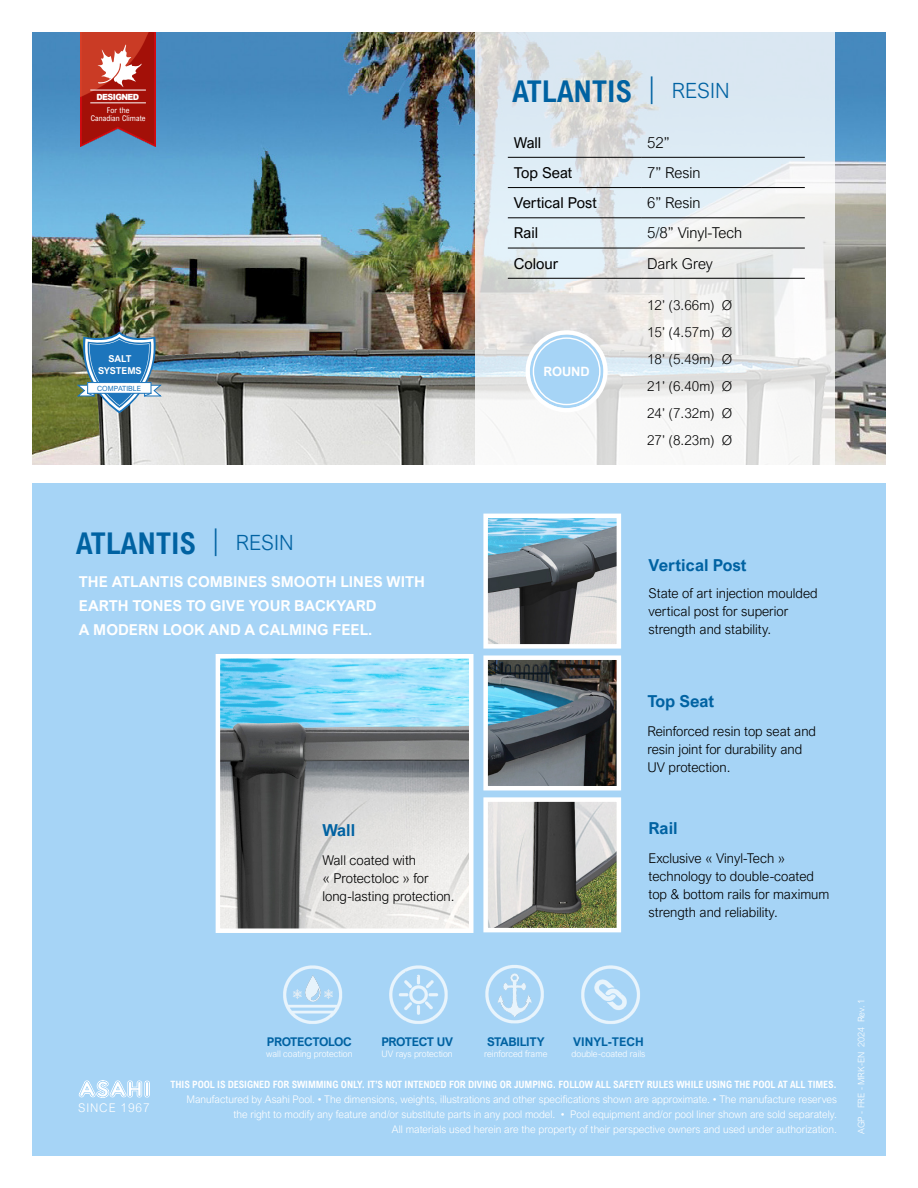
<style>
.page{position:relative;width:918px;height:1188px;background:#fff}
.page>*{position:absolute;margin:0;border:0;box-sizing:border-box;transform-origin:0 0}
.t1{font:700 30px "Arial Nova Cond";color:#0062a2}
.t2{font:700 16.5px "Arial Nova";color:#0062a2}
.t3{font:700 15px "Arial Nova";color:#fff}
.t4{font:300 15px "Arial Nova";color:#000}
.t5{font:15px "Arial Nova";color:#000}
.t6{font:300 13.5px/18px "Arial Nova";color:#000}
.t7{font:700 12.9px "Arial Nova";color:#fff}
.t8{font:700 12px "Arial Nova";letter-spacing:-.025em;color:#0062a2}
.t9{font:700 12px "Arial Nova";color:#0062a2}
.t10{font:300 12px "Arial Nova";letter-spacing:.075em;color:#fff}
.t11{font:300 10.5px/15px "Arial Nova";color:#fff;text-align:right}
.t12{font:700 10.05px "Arial Nova Cond";letter-spacing:-.01em;color:#fff}
.t13{font:700 9.45px/11.4px "Arial Nova";letter-spacing:-.005em;color:#fff;text-align:center}
.t14{font:300 9px "Arial Nova";color:#fff}
.t15{font:900 8.55px "Arial";letter-spacing:-.075em;color:#fff;scale:.95 1}
.t16{font:7.8px "Arial Nova Cond";letter-spacing:.01em;color:#fff}
.t17{font:7.05px "Arial Nova";color:#1c75bc}
.s1{font-family:"Arial Nova";font-weight:300}
.s2{font-family:"Arial Nova";font-weight:300;font-size:21px}
</style>
<div class="page">
<img style="left:32px;top:32px;width:854px;height:432px">
<svg style="left:475px;top:32px;width:360px;height:433px"></svg>
<div style="left:32px;top:483px;width:854px;height:673px;background:#a6d4f6"></div>
<img style="left:488px;top:519px;width:128px;height:125px">
<div style="left:483px;top:514px;width:138px;height:135px;border:4px solid #fff"></div>
<img style="left:488px;top:802px;width:128px;height:125px">
<div style="left:483px;top:797px;width:138px;height:135px;border:4px solid #fff"></div>
<img style="left:221px;top:659px;width:247px;height:269px">
<div style="left:216px;top:654px;width:257px;height:279px;border:4px solid #fff"></div>
<div style="left:530px;top:335px;width:73px;height:73px;background:#a6d4f6;border-radius:50%"></div>
<div style="left:526px;top:330px;width:82px;height:82px;border:4px solid #fff;border-radius:50%"></div>
<div style="left:533px;top:337px;width:68px;height:68px;border:1px solid #fff;border-radius:50%"></div>
<img style="left:488px;top:660px;width:128px;height:125px">
<div style="left:483px;top:655px;width:138px;height:135px;border:4px solid #fff"></div>
<img style="left:76px;top:331px;width:86px;height:82px">
<div style="left:88px;top:383px;width:63px;height:10px;background:#fff"></div>
<div style="left:87px;top:382px;width:64px;height:12px;border:1px solid #1c75bc"></div>
<svg style="left:79px;top:1080px;width:71px;height:18px"></svg>
<img style="left:581px;top:965px;width:59px;height:59px">
<img style="left:485px;top:965px;width:59px;height:59px">
<img style="left:389px;top:965px;width:59px;height:59px">
<img style="left:283px;top:965px;width:59px;height:59px">
<img style="left:81px;top:32px;width:75px;height:115px">
<svg style="left:98px;top:45px;width:44px;height:42px"></svg>
<hr style="left:90px;top:90px;width:56px;height:1px;background:#fff">
<hr style="left:90px;top:103px;width:56px;height:1px;background:#fff">
<hr style="left:508px;top:157px;width:133px;height:1px;background:#000">
<hr style="left:641px;top:157px;width:164px;height:1px;background:#000">
<hr style="left:508px;top:187px;width:133px;height:1px;background:#000">
<hr style="left:641px;top:187px;width:164px;height:1px;background:#000">
<hr style="left:508px;top:217px;width:133px;height:1px;background:#000">
<hr style="left:641px;top:217px;width:164px;height:1px;background:#000">
<hr style="left:508px;top:248px;width:133px;height:1px;background:#000">
<hr style="left:641px;top:248px;width:164px;height:1px;background:#000">
<hr style="left:508px;top:278px;width:133px;height:1px;background:#000">
<hr style="left:641px;top:278px;width:164px;height:1px;background:#000">
<p class="t15" style="left:97px;top:90px;width:46px">DESIGNED</p>
<p class="t16" style="left:107px;top:105px;width:24px">For the</p>
<p class="t16" style="left:91px;top:113px;width:56px">Canadian Climate</p>
<p class="t13" style="left:98px;top:353px;width:45px">SALT<br>SYSTEMS</p>
<p class="t17" style="left:97px;top:384px;width:46px">COMPATIBLE</p>
<p class="t1" style="left:512px;top:73px;width:219px">ATLANTIS <span class="s1">|</span> <span class="s2">RESIN</span></p>
<p class="t5" style="left:514px;top:134px;width:29px">Wall</p>
<p class="t4" style="left:647px;top:134px;width:24px">52”</p>
<p class="t5" style="left:514px;top:164px;width:60px">Top Seat</p>
<p class="t4" style="left:647px;top:164px;width:55px">7” Resin</p>
<p class="t5" style="left:514px;top:194px;width:84px">Vertical Post</p>
<p class="t4" style="left:647px;top:194px;width:55px">6” Resin</p>
<p class="t5" style="left:514px;top:225px;width:26px">Rail</p>
<p class="t4" style="left:647px;top:225px;width:97px">5/8” Vinyl-Tech</p>
<p class="t5" style="left:514px;top:255px;width:46px">Colour</p>
<p class="t4" style="left:647px;top:255px;width:67px">Dark Grey</p>
<p class="t6" style="left:647px;top:296px;width:87px">12’ (3.66m) Ø</p>
<p class="t6" style="left:647px;top:323px;width:87px">15’ (4.57m) Ø</p>
<p class="t6" style="left:647px;top:350px;width:87px">18’ (5.49m) Ø</p>
<p class="t6" style="left:647px;top:377px;width:87px">21’ (6.40m) Ø</p>
<p class="t6" style="left:647px;top:404px;width:87px">24’ (7.32m) Ø</p>
<p class="t6" style="left:647px;top:431px;width:87px">27’ (8.23m) Ø</p>
<p class="t7" style="left:544px;top:364px;width:48px">ROUND</p>
<p class="t1" style="left:76px;top:525px;width:219px">ATLANTIS <span class="s1">|</span> <span class="s2">RESIN</span></p>
<p class="t3" style="left:79px;top:573px;width:348px">THE ATLANTIS COMBINES SMOOTH LINES WITH</p>
<p class="t3" style="left:79px;top:597px;width:299px">EARTH TONES TO GIVE YOUR BACKYARD</p>
<p class="t3" style="left:79px;top:621px;width:295px">A MODERN LOOK AND A CALMING FEEL.</p>
<p class="t2" style="left:322px;top:820px;width:34px">Wall</p>
<p class="t6" style="left:322px;top:851px;width:95px">Wall coated with</p>
<p class="t6" style="left:322px;top:869px;width:108px">« Protectoloc » for</p>
<p class="t6" style="left:322px;top:887px;width:134px">long-lasting protection.</p>
<p class="t2" style="left:649px;top:556px;width:100px">Vertical Post</p>
<p class="t6" style="left:649px;top:585px;width:171px">State of art injection moulded</p>
<p class="t6" style="left:649px;top:603px;width:141px">vertical post for superior</p>
<p class="t6" style="left:649px;top:621px;width:124px">strength and stability.</p>
<p class="t2" style="left:647px;top:692px;width:68px">Top Seat</p>
<p class="t6" style="left:647px;top:722px;width:170px">Reinforced resin top seat and resin joint for durability and</p>
<p class="t6" style="left:647px;top:758px;width:85px">UV protection.</p>
<p class="t2" style="left:649px;top:819px;width:31px">Rail</p>
<p class="t6" style="left:649px;top:850px;width:138px">Exclusive « Vinyl-Tech »</p>
<p class="t6" style="left:649px;top:868px;width:167px">technology to double-coated</p>
<p class="t6" style="left:649px;top:886px;width:182px">top &amp; bottom rails for maximum</p>
<p class="t6" style="left:649px;top:904px;width:131px">strength and reliability.</p>
<p class="t10" style="left:78px;top:1101px;width:73px">SINCE 1967</p>
<p class="t8" style="left:267px;top:1035px;width:87px">PROTECTOLOC</p>
<p class="t14" style="left:266px;top:1048px;width:88px">wall coating protection</p>
<p class="t8" style="left:381px;top:1035px;width:73px">PROTECT UV</p>
<p class="t14" style="left:382px;top:1048px;width:73px">UV rays protection</p>
<p class="t8" style="left:487px;top:1035px;width:59px">STABILITY</p>
<p class="t14" style="left:484px;top:1048px;width:65px">reinforced frame</p>
<p class="t9" style="left:573px;top:1035px;width:72px">VINYL-TECH</p>
<p class="t14" style="left:572px;top:1048px;width:75px">double-coated rails</p>
<p class="t12" style="left:171px;top:1078px;width:668px">THIS POOL IS DESIGNED FOR SWIMMING ONLY. IT’S NOT INTENDED FOR DIVING OR JUMPING. FOLLOW ALL SAFETY RULES WHILE USING THE POOL AT ALL TIMES.</p>
<p class="t11" style="left:186px;top:1091px;width:652px">Manufactured by Asahi Pool. • The dimensions, weights, illustrations and other specifications shown are approximate. • The manufacture reserves the right to modify any feature and/or substitute parts in any pool model. • Pool equipment and/or pool liner shown are sold separately.</p>
<p class="t11" style="left:392px;top:1121px;width:447px">All materials used herein are the property of their perspective owners and used under authorization.</p>
<p class="t14" style="left:856px;top:1127px;width:137px;rotate:-90deg">AGP - CYB - MRK-FR 2020 Rev. 0</p>
<p class="t14" style="left:856px;top:1134px;width:137px;rotate:-90deg">AGP - FRE - MRK-EN 2024 Rev. 1</p>
</div>
